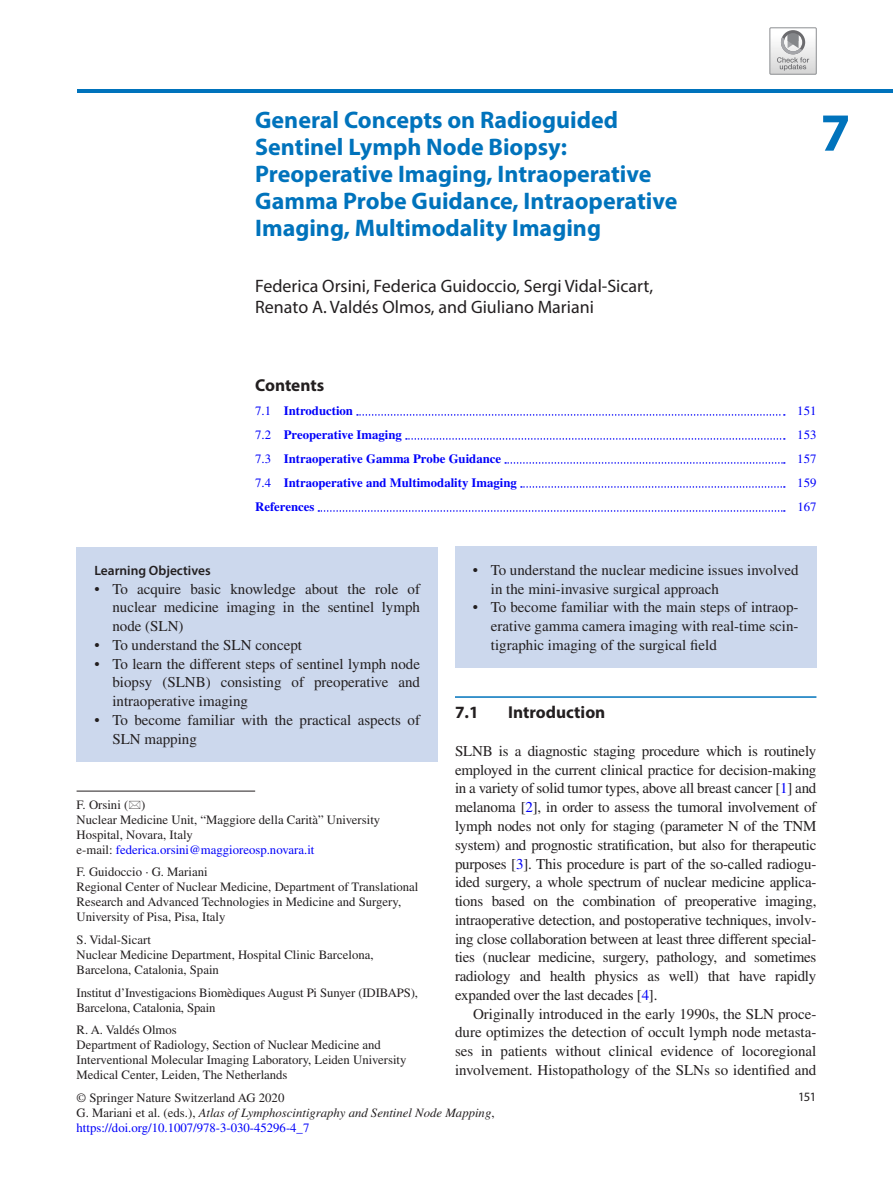
<style>
.page{position:relative;width:893px;height:1187px;background:#fff}
.page>*{position:absolute;margin:0;border:0;box-sizing:border-box;transform-origin:0 0}
.t1{font:700 54px "Wqjpbk Myriad Pro";color:#0073bc}
.t2{font:700 24px/27px "Wqjpbk Myriad Pro";color:#0073bc}
.t3{font:18px/21px "Hcrltj Myriad Pro";color:#231f20}
.t4{font:700 17.25px "Wqjpbk Myriad Pro";color:#231f20}
.t5{font:15px/18.8px "Pnrsdn Times LT Std";color:#231f20;text-align:justify}
.t6{font:600 13.5px "Bgssfk Myriad Pro";color:#231f20}
.t7{font:12.75px/15px "Pnrsdn Times LT Std";color:#231f20}
.t8{font:700 12.75px "Mxqkml Times LT Std";color:#0000fa}
.t9{font:italic 12.75px "Wbmftc Times LT Std";color:#231f20}
.t10{font:12.75px "Pnrsdn Times LT Std";color:#0000fa}
.t11{font:12.75px "Hcrltj Myriad Pro";color:#231f20}
.s1{font-family:"Pnrsdn Times LT Std";font-weight:400}
.s2{color:#0000fa}
.s3{font-family:"Pnrsdn Times LT Std";font-style:normal}
</style>
<div class="page">
<div style="left:770px;top:28px;width:46px;height:46px;border:1px solid #8c8e91"></div>
<svg style="left:777px;top:30px;width:32px;height:41px"></svg>
<hr style="left:77px;top:89px;width:816px;height:3px;background:#0073bc">
<svg style="left:357px;top:414px;width:428px;height:1px"></svg>
<svg style="left:406px;top:438px;width:379px;height:1px"></svg>
<svg style="left:505px;top:462px;width:280px;height:1px"></svg>
<svg style="left:521px;top:486px;width:264px;height:1px"></svg>
<svg style="left:318px;top:510px;width:467px;height:1px"></svg>
<hr style="left:455px;top:696px;width:361px;height:1px;background:#0073bc">
<hr style="left:77px;top:790px;width:178px;height:1px;background:#231f20">
<div style="left:77px;top:547px;width:361px;height:214px;background:#ccd8ed"></div>
<div style="left:455px;top:547px;width:361px;height:120px;background:#ccd8ed"></div>
<h2 class="t2" style="left:255px;top:106px;width:424px">General Concepts on Radioguided Sentinel Lymph Node Biopsy:<br>Preoperative Imaging, Intraoperative Gamma Probe Guidance, Intraoperative Imaging, Multimodality Imaging</h2>
<p class="t3" style="left:255px;top:275px;width:400px">Federica Orsini, Federica Guidoccio, Sergi Vidal-Sicart,<br>Renato A. Valdés Olmos, and Giuliano Mariani</p>
<h1 class="t1" style="left:820px;top:97px;width:31px">7</h1>
<p class="t4" style="left:255px;top:374px;width:71px">Contents</p>
<p class="t8" style="left:255px;top:403px;width:99px"><span class="s1">7.1</span> Introduction</p>
<p class="t10" style="left:797px;top:404px;width:21px">151</p>
<p class="t8" style="left:255px;top:427px;width:148px"><span class="s1">7.2</span> Preoperative Imaging</p>
<p class="t10" style="left:797px;top:428px;width:21px">153</p>
<p class="t8" style="left:255px;top:451px;width:247px"><span class="s1">7.3</span> Intraoperative Gamma Probe Guidance</p>
<p class="t10" style="left:797px;top:452px;width:21px">157</p>
<p class="t8" style="left:255px;top:475px;width:263px"><span class="s1">7.4</span> Intraoperative and Multimodality Imaging</p>
<p class="t10" style="left:797px;top:476px;width:21px">159</p>
<p class="t8" style="left:255px;top:499px;width:61px">References</p>
<p class="t10" style="left:797px;top:500px;width:21px">167</p>
<p class="t6" style="left:94px;top:561px;width:118px">Learning Objectives</p>
<p class="t5" style="left:112px;top:579px;width:309px;text-indent:-18px">• To acquire basic knowledge about the role of nuclear medicine imaging in the sentinel lymph node (SLN)</p>
<p class="t5" style="left:94px;top:635px;width:209px">• To understand the SLN concept</p>
<p class="t5" style="left:112px;top:654px;width:309px;text-indent:-18px">• To learn the different steps of sentinel lymph node biopsy (SLNB) consisting of preoperative and intraoperative imaging</p>
<p class="t5" style="left:112px;top:710px;width:309px;text-indent:-18px">• To become familiar with the practical aspects of<br>SLN mapping</p>
<p class="t7" style="left:77px;top:797px;width:305px">F. Orsini ( )<br>Nuclear Medicine Unit, “Maggiore della Carità” University Hospital, Novara, Italy<br>e-mail: <span class="s2">federica.orsini@maggioreosp.novara.it</span></p>
<p class="t7" style="left:77px;top:864px;width:343px">F. Guidoccio · G. Mariani<br>Regional Center of Nuclear Medicine, Department of Translational Research and Advanced Technologies in Medicine and Surgery, University of Pisa, Pisa, Italy</p>
<p class="t7" style="left:77px;top:932px;width:299px">S. Vidal-Sicart<br>Nuclear Medicine Department, Hospital Clinic Barcelona,<br>Barcelona, Catalonia, Spain</p>
<p class="t7" style="left:77px;top:984px;width:343px">Institut d’Investigacions Biomèdiques August Pi Sunyer (IDIBAPS),<br>Barcelona, Catalonia, Spain</p>
<p class="t7" style="left:77px;top:1022px;width:331px">R. A. Valdés Olmos<br>Department of Radiology, Section of Nuclear Medicine and Interventional Molecular Imaging Laboratory, Leiden University Medical Center, Leiden, The Netherlands</p>
<p class="t5" style="left:491px;top:560px;width:309px;text-indent:-18px">• To understand the nuclear medicine issues involved in the mini-invasive surgical approach</p>
<p class="t5" style="left:491px;top:598px;width:309px;text-indent:-18px">• To become familiar with the main steps of intraop&shy;erative gamma camera imaging with real-time scin&shy;tigraphic imaging of the surgical field</p>
<p class="t4" style="left:455px;top:701px;width:25px">7.1</p>
<p class="t4" style="left:508px;top:701px;width:99px">Introduction</p>
<p class="t5" style="left:455px;top:741px;width:363px">SLNB is a diagnostic staging procedure which is routinely employed in the current clinical practice for decision-making in a variety of solid tumor types, above all breast cancer [<span class="s2">1</span>] and melanoma [<span class="s2">2</span>], in order to assess the tumoral involvement of lymph nodes not only for staging (parameter N of the TNM system) and prognostic stratification, but also for therapeutic purposes [<span class="s2">3</span>]. This procedure is part of the so-called radiogu&shy;ided surgery, a whole spectrum of nuclear medicine applica&shy;tions based on the combination of preoperative imaging, intraoperative detection, and postoperative techniques, involv&shy;ing close collaboration between at least three different special&shy;ties (nuclear medicine, surgery, pathology, and sometimes radiology and health physics as well) that have rapidly expanded over the last decades [<span class="s2">4</span>].</p>
<p class="t5" style="left:455px;top:1004px;width:363px;text-indent:18px">Originally introduced in the early 1990s, the SLN proce&shy;dure optimizes the detection of occult lymph node metasta&shy;ses in patients without clinical evidence of locoregional involvement. Histopathology of the SLNs so identified and</p>
<p class="t7" style="left:77px;top:1089px;width:209px">© Springer Nature Switzerland AG 2020</p>
<p class="t11" style="left:798px;top:1088px;width:20px">151</p>
<p class="t9" style="left:77px;top:1105px;width:420px"><span class="s3">G. Mariani et al. (eds.),</span> Atlas of Lymphoscintigraphy and Sentinel Node Mapping<span class="s3">,</span></p>
<p class="t10" style="left:77px;top:1120px;width:234px">https://doi.org/10.1007/978-3-030-45296-4_7</p>
</div>
